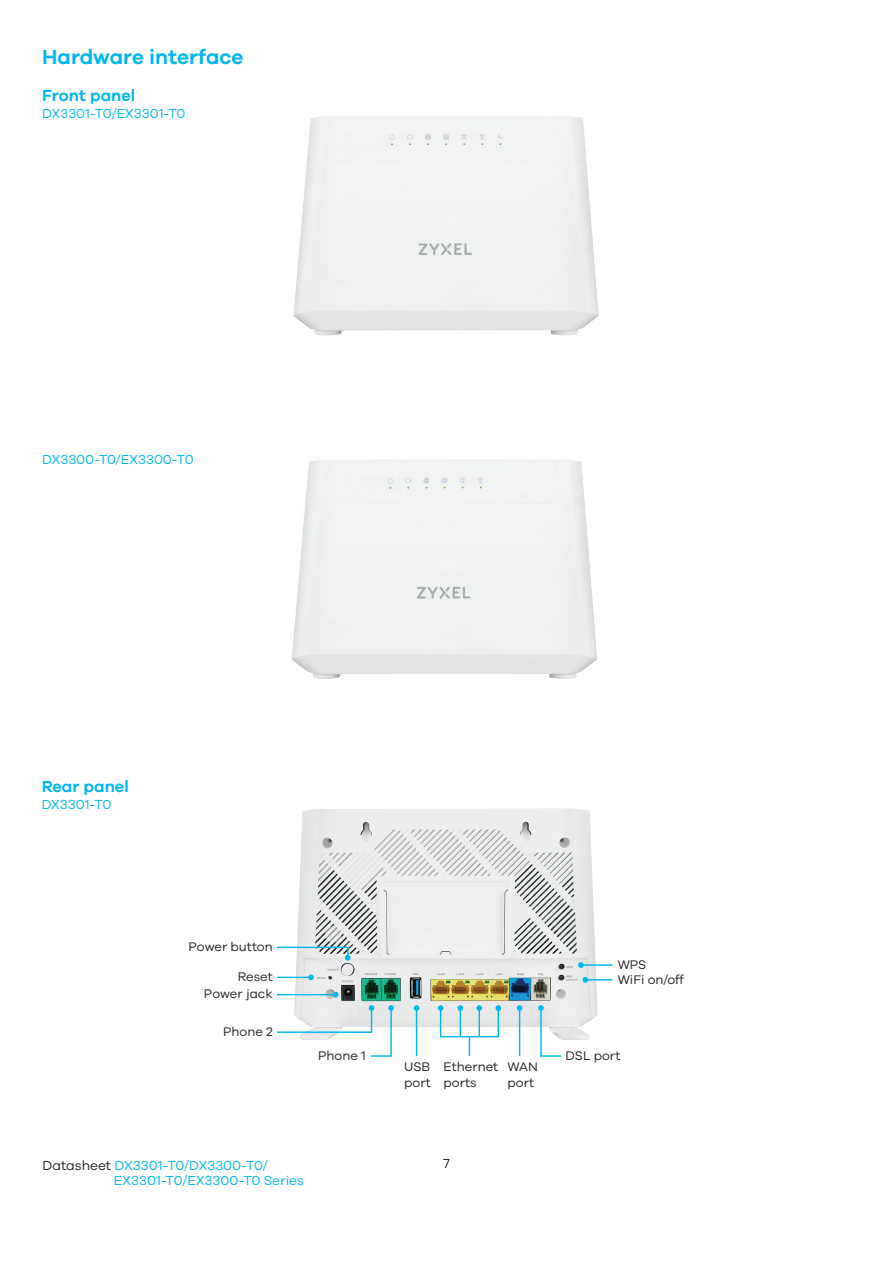
<style>
.page{position:relative;width:893px;height:1263px;background:#fff}
.page>*{position:absolute;margin:0;border:0;box-sizing:border-box;transform-origin:0 0}
.t1{font:600 21px "Galano Grotesque";color:#00b6ef}
.t2{font:600 16.5px "Galano Grotesque";color:#00b6ef}
.t3{font:13.5px/15px "Galano Grotesque";color:#00b6ef}
.t4{font:13.5px "Galano Grotesque";color:#231f20}
.t5{font:12.9px/15.5px "Galano Grotesque";color:#231f20}
.s1{color:#231f20}
</style>
<div class="page">
<img style="left:293px;top:116px;width:306px;height:220px">
<img style="left:292px;top:459px;width:306px;height:220px">
<img style="left:276px;top:808px;width:322px;height:248px">
<svg style="left:517px;top:1005px;width:5px;height:6px"></svg>
<hr style="left:519px;top:1009px;width:1px;height:47px;background:#00b6ef">
<svg style="left:438px;top:1005px;width:5px;height:6px"></svg>
<svg style="left:457px;top:1005px;width:6px;height:30px"></svg>
<svg style="left:476px;top:1005px;width:6px;height:30px"></svg>
<svg style="left:495px;top:1005px;width:6px;height:6px"></svg>
<div style="left:440px;top:1008px;width:59px;height:29px;border:1px solid #00b6ef"></div>
<svg style="left:538px;top:1005px;width:25px;height:52px"></svg>
<svg style="left:276px;top:1005px;width:118px;height:52px"></svg>
<svg style="left:414px;top:1005px;width:5px;height:6px"></svg>
<hr style="left:416px;top:1009px;width:1px;height:47px;background:#00b6ef">
<svg style="left:308px;top:974px;width:6px;height:6px"></svg>
<hr style="left:277px;top:977px;width:34px;height:1px;background:#00b6ef">
<svg style="left:333px;top:992px;width:6px;height:5px"></svg>
<hr style="left:277px;top:994px;width:58px;height:1px;background:#00b6ef">
<svg style="left:276px;top:946px;width:75px;height:15px"></svg>
<svg style="left:578px;top:962px;width:6px;height:6px"></svg>
<hr style="left:581px;top:964px;width:32px;height:2px;background:#00b6ef">
<svg style="left:582px;top:977px;width:31px;height:6px"></svg>
<svg style="left:469px;top:1037px;width:1px;height:19px"></svg>
<p class="t1" style="left:42px;top:44px;width:203px">Hardware interface</p>
<p class="t2" style="left:42px;top:86px;width:95px">Front panel</p>
<p class="t3" style="left:42px;top:105px;width:145px">DX3301-T0/EX3301-T0</p>
<p class="t3" style="left:42px;top:451px;width:153px">DX3300-T0/EX3300-T0</p>
<p class="t2" style="left:42px;top:777px;width:89px">Rear panel</p>
<p class="t3" style="left:42px;top:796px;width:71px">DX3301-T0</p>
<p class="t5" style="left:189px;top:939px;width:86px">Power button</p>
<p class="t5" style="left:204px;top:986px;width:70px">Power jack</p>
<p class="t5" style="left:238px;top:968px;width:37px">Reset</p>
<p class="t5" style="left:223px;top:1024px;width:51px">Phone 2</p>
<p class="t5" style="left:318px;top:1048px;width:49px">Phone 1</p>
<p class="t5" style="left:404px;top:1059px;width:28px">USB port</p>
<p class="t5" style="left:444px;top:1059px;width:56px">Ethernet ports</p>
<p class="t5" style="left:507px;top:1059px;width:32px">WAN port</p>
<p class="t3" style="left:114px;top:1157px;width:192px;text-indent:-71px"><span class="s1">Datasheet</span> DX3301-T0/DX3300-T0/<br>EX3301-T0/EX3300-T0 Series</p>
<p class="t4" style="left:443px;top:1155px;width:8px">7</p>
<p class="t5" style="left:618px;top:956px;width:30px">WPS</p>
<p class="t5" style="left:618px;top:972px;width:68px">WiFi on/off</p>
<p class="t5" style="left:565px;top:1048px;width:56px">DSL port</p>
</div>
